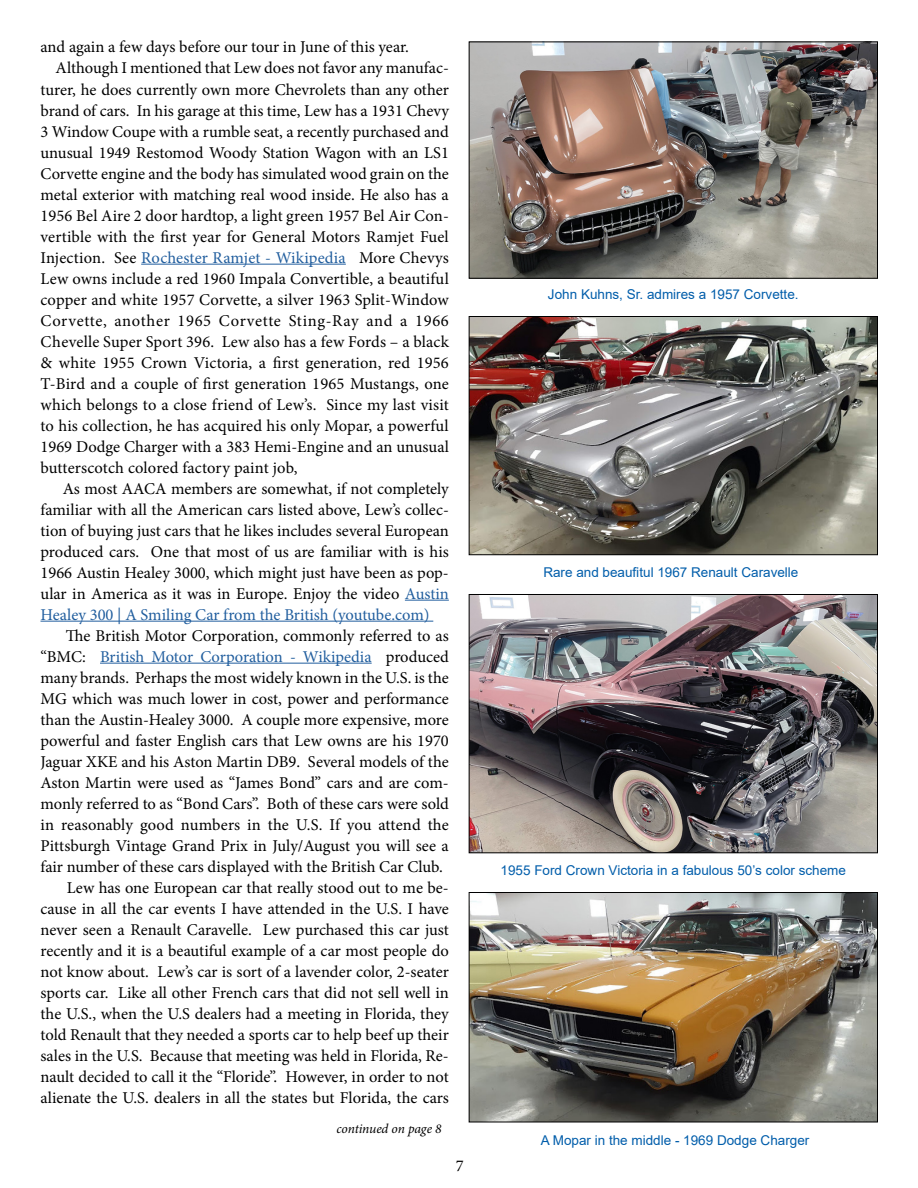
<style>
.page{position:relative;width:918px;height:1188px;background:#fff}
.page>*{position:absolute;margin:0;border:0;box-sizing:border-box;transform-origin:0 0}
.t1{font:16.5px "Minion Pro";color:#000}
.t2{font:16.5px "Minion Pro";color:#215e9e}
.t3{font:16.5px "Minion Pro";letter-spacing:.04em;color:#000}
.t4{font:13.5px "Arial";color:#005daa}
.t5{font:italic 13.5px "Minion Pro";letter-spacing:-.01em;color:#000}
.s1{color:#000}
.s2{color:#215e9e}
</style>
<div class="page">
<img style="left:471px;top:44px;width:405px;height:233px">
<div style="left:469px;top:42px;width:409px;height:237px;border:1px solid #000"></div>
<img style="left:471px;top:318px;width:405px;height:235px">
<div style="left:469px;top:316px;width:409px;height:239px;border:1px solid #000"></div>
<img style="left:471px;top:894px;width:405px;height:226px">
<div style="left:469px;top:892px;width:409px;height:230px;border:1px solid #000"></div>
<hr style="left:141px;top:264px;width:205px;height:1px;background:#215e9e">
<hr style="left:405px;top:600px;width:44px;height:1px;background:#215e9e">
<hr style="left:40px;top:621px;width:393px;height:1px;background:#215e9e">
<hr style="left:100px;top:663px;width:272px;height:1px;background:#215e9e">
<img style="left:471px;top:596px;width:405px;height:255px">
<div style="left:469px;top:594px;width:409px;height:259px;border:1px solid #000"></div>
<p class="t1" style="left:40px;top:36px;width:370px">and again a few days before our tour in June of this year.</p>
<p class="t1" style="left:56px;top:57px;width:395px">Although I mentioned that Lew does not favor any manufac-</p>
<p class="t1" style="left:40px;top:78px;width:410px">turer, he does currently own more Chevrolets than any other</p>
<p class="t1" style="left:40px;top:99px;width:410px">brand of cars. In his garage at this time, Lew has a 1931 Chevy</p>
<p class="t1" style="left:40px;top:120px;width:410px">3 Window Coupe with a rumble seat, a recently purchased and</p>
<p class="t1" style="left:40px;top:141px;width:410px">unusual 1949 Restomod Woody Station Wagon with an LS1</p>
<p class="t1" style="left:40px;top:162px;width:410px">Corvette engine and the body has simulated wood grain on the</p>
<p class="t1" style="left:40px;top:183px;width:410px">metal exterior with matching real wood inside. He also has a</p>
<p class="t1" style="left:40px;top:204px;width:410px">1956 Bel Aire 2 door hardtop, a light green 1957 Bel Air Con-</p>
<p class="t1" style="left:40px;top:225px;width:410px">vertible with the first year for General Motors Ramjet Fuel</p>
<p class="t2" style="left:40px;top:246px;width:410px"><span class="s1">Injection. See</span> Rochester Ramjet - Wikipedia <span class="s1">More Chevys</span></p>
<p class="t1" style="left:40px;top:267px;width:410px">Lew owns include a red 1960 Impala Convertible, a beautiful</p>
<p class="t1" style="left:40px;top:288px;width:410px">copper and white 1957 Corvette, a silver 1963 Split-Window</p>
<p class="t3" style="left:40px;top:309px;width:410px">Corvette, another 1965 Corvette Sting-Ray and a 1966</p>
<p class="t1" style="left:40px;top:330px;width:410px">Chevelle Super Sport 396. Lew also has a few Fords – a black</p>
<p class="t1" style="left:40px;top:351px;width:410px">&amp; white 1955 Crown Victoria, a first generation, red 1956</p>
<p class="t1" style="left:40px;top:372px;width:410px">T-Bird and a couple of first generation 1965 Mustangs, one</p>
<p class="t1" style="left:40px;top:393px;width:410px">which belongs to a close friend of Lew’s. Since my last visit</p>
<p class="t1" style="left:40px;top:414px;width:410px">to his collection, he has acquired his only Mopar, a powerful</p>
<p class="t1" style="left:40px;top:435px;width:410px">1969 Dodge Charger with a 383 Hemi-Engine and an unusual</p>
<p class="t1" style="left:40px;top:456px;width:259px">butterscotch colored factory paint job,</p>
<p class="t1" style="left:63px;top:477px;width:388px">As most AACA members are somewhat, if not completely</p>
<p class="t1" style="left:40px;top:498px;width:410px">familiar with all the American cars listed above, Lew’s collec-</p>
<p class="t1" style="left:40px;top:519px;width:410px">tion of buying just cars that he likes includes several European</p>
<p class="t1" style="left:40px;top:540px;width:410px">produced cars. One that most of us are familiar with is his</p>
<p class="t1" style="left:40px;top:561px;width:410px">1966 Austin Healey 3000, which might just have been as pop-</p>
<p class="t1" style="left:40px;top:582px;width:410px">ular in America as it was in Europe. Enjoy the video <span class="s2">Austin</span></p>
<p class="t2" style="left:40px;top:603px;width:391px">Healey 300 | A Smiling Car from the British (youtube.com)</p>
<p class="t1" style="left:66px;top:624px;width:384px">The British Motor Corporation, commonly referred to as</p>
<p class="t2" style="left:40px;top:645px;width:410px"><span class="s1">“BMC:</span> British Motor Corporation - Wikipedia <span class="s1">produced</span></p>
<p class="t1" style="left:40px;top:666px;width:410px">many brands. Perhaps the most widely known in the U.S. is the</p>
<p class="t1" style="left:40px;top:687px;width:410px">MG which was much lower in cost, power and performance</p>
<p class="t1" style="left:40px;top:708px;width:410px">than the Austin-Healey 3000. A couple more expensive, more</p>
<p class="t1" style="left:40px;top:729px;width:410px">powerful and faster English cars that Lew owns are his 1970</p>
<p class="t1" style="left:40px;top:750px;width:410px">Jaguar XKE and his Aston Martin DB9. Several models of the</p>
<p class="t1" style="left:40px;top:771px;width:410px">Aston Martin were used as “James Bond” cars and are com-</p>
<p class="t1" style="left:40px;top:792px;width:410px">monly referred to as “Bond Cars”. Both of these cars were sold</p>
<p class="t1" style="left:40px;top:813px;width:410px">in reasonably good numbers in the U.S. If you attend the</p>
<p class="t1" style="left:40px;top:834px;width:410px">Pittsburgh Vintage Grand Prix in July/August you will see a</p>
<p class="t1" style="left:40px;top:855px;width:404px">fair number of these cars displayed with the British Car Club.</p>
<p class="t1" style="left:67px;top:876px;width:384px">Lew has one European car that really stood out to me be-</p>
<p class="t1" style="left:40px;top:897px;width:410px">cause in all the car events I have attended in the U.S. I have</p>
<p class="t1" style="left:40px;top:918px;width:410px">never seen a Renault Caravelle. Lew purchased this car just</p>
<p class="t1" style="left:40px;top:939px;width:410px">recently and it is a beautiful example of a car most people do</p>
<p class="t1" style="left:40px;top:960px;width:410px">not know about. Lew’s car is sort of a lavender color, 2-seater</p>
<p class="t1" style="left:40px;top:981px;width:410px">sports car. Like all other French cars that did not sell well in</p>
<p class="t1" style="left:40px;top:1002px;width:410px">the U.S., when the U.S dealers had a meeting in Florida, they</p>
<p class="t1" style="left:40px;top:1023px;width:410px">told Renault that they needed a sports car to help beef up their</p>
<p class="t1" style="left:40px;top:1044px;width:410px">sales in the U.S. Because that meeting was held in Florida, Re-</p>
<p class="t1" style="left:40px;top:1065px;width:410px">nault decided to call it the “Floride”. However, in order to not</p>
<p class="t1" style="left:40px;top:1086px;width:410px">alienate the U.S. dealers in all the states but Florida, the cars</p>
<p class="t5" style="left:337px;top:1119px;width:107px">continued on page 8</p>
<p class="t1" style="left:456px;top:1155px;width:9px">7</p>
<p class="t4" style="left:548px;top:285px;width:252px">John Kuhns, Sr. admires a 1957 Corvette.</p>
<p class="t4" style="left:543px;top:563px;width:257px">Rare and beaufitul 1967 Renault Caravelle</p>
<p class="t4" style="left:501px;top:861px;width:347px">1955 Ford Crown Victoria in a fabulous 50’s color scheme</p>
<p class="t4" style="left:541px;top:1131px;width:270px">A Mopar in the middle - 1969 Dodge Charger</p>
</div>
